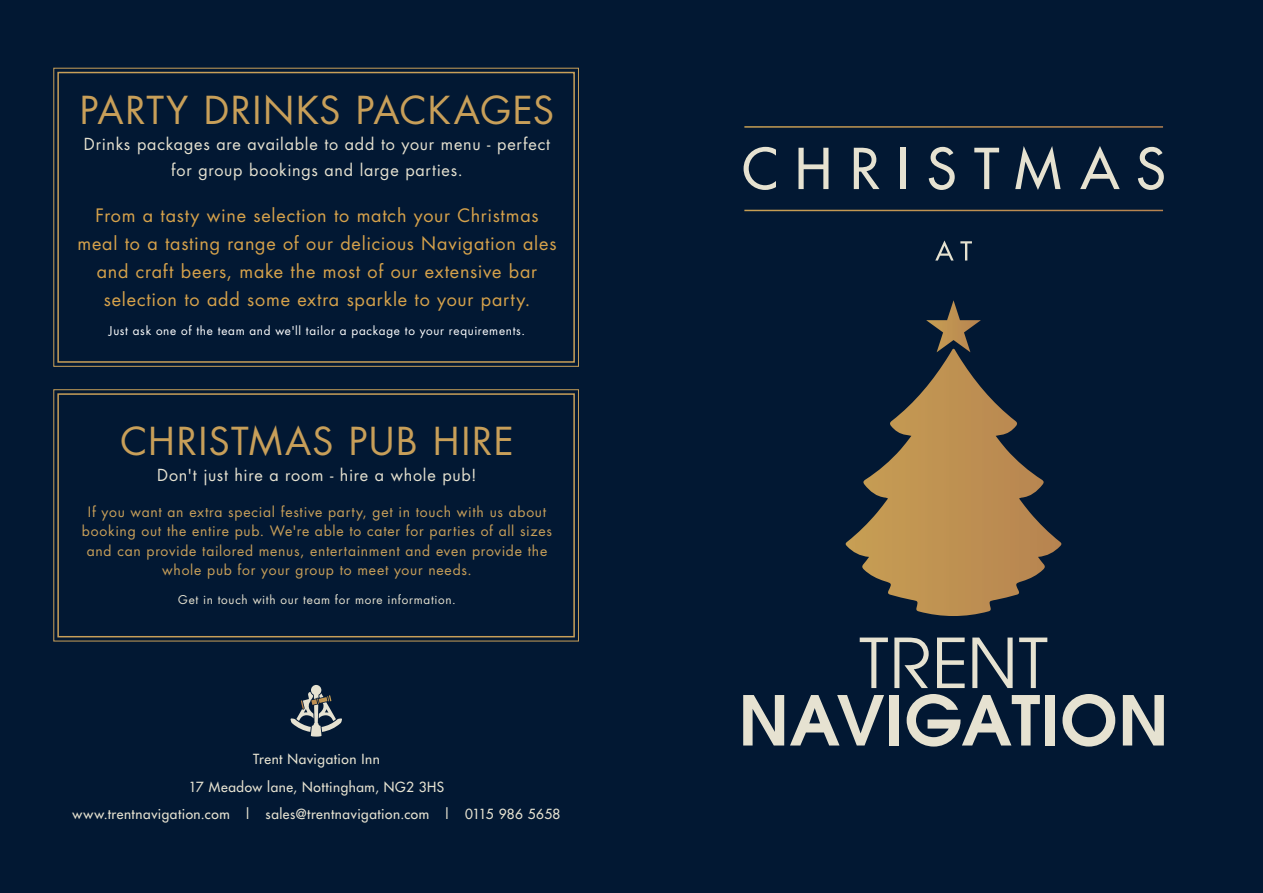
<style>
.page{position:relative;width:1263px;height:893px;background:#021833}
.page>*{position:absolute;margin:0;border:0;box-sizing:border-box;transform-origin:0 0}
.t1{font:37.5px "Futura";letter-spacing:.035em;color:#c89f59}
.t2{font:18px/27.9px "Futura";letter-spacing:.04em;color:#d6a24b;text-align:center}
.t3{font:16.2px/26.1px "Futura";letter-spacing:.045em;color:#e6e2d1;text-align:center}
.t4{font:13.95px/19px "Futura";letter-spacing:.055em;color:#c89f59;text-align:center}
.t5{font:13.65px/27.5px "Futura";letter-spacing:.04em;color:#e6e2d1;text-align:center}
.t6{font:11.7px "Futura";letter-spacing:.06em;color:#fff}
.t7{font:11.7px "Futura";letter-spacing:.06em;color:#e6e2d1}
</style>
<div class="page">
<svg style="left:845px;top:352px;width:217px;height:264px"></svg>
<svg style="left:743px;top:695px;width:41px;height:50px"></svg>
<svg style="left:790px;top:695px;width:94px;height:50px"></svg>
<div style="left:890px;top:695px;width:9px;height:50px;background:#e6e2d1"></div>
<svg style="left:907px;top:694px;width:133px;height:53px"></svg>
<div style="left:1046px;top:695px;width:9px;height:50px;background:#e6e2d1"></div>
<svg style="left:1062px;top:694px;width:53px;height:53px"></svg>
<svg style="left:1123px;top:695px;width:41px;height:50px"></svg>
<svg style="left:860px;top:638px;width:28px;height:50px"></svg>
<svg style="left:894px;top:638px;width:35px;height:50px"></svg>
<svg style="left:937px;top:638px;width:28px;height:50px"></svg>
<svg style="left:972px;top:638px;width:41px;height:50px"></svg>
<svg style="left:1019px;top:638px;width:28px;height:50px"></svg>
<svg style="left:926px;top:300px;width:55px;height:52px"></svg>
<svg style="left:743px;top:147px;width:33px;height:43px"></svg>
<svg style="left:798px;top:148px;width:30px;height:41px"></svg>
<svg style="left:854px;top:148px;width:25px;height:41px"></svg>
<div style="left:901px;top:148px;width:5px;height:41px;background:#e6e2d1"></div>
<svg style="left:929px;top:147px;width:26px;height:43px"></svg>
<svg style="left:974px;top:148px;width:25px;height:41px"></svg>
<svg style="left:1015px;top:146px;width:45px;height:44px"></svg>
<svg style="left:1080px;top:146px;width:40px;height:43px"></svg>
<svg style="left:1138px;top:147px;width:26px;height:43px"></svg>
<svg style="left:935px;top:240px;width:19px;height:21px"></svg>
<svg style="left:960px;top:241px;width:12px;height:20px"></svg>
<hr style="left:744px;top:210px;width:419px;height:1px;background:#fff">
<hr style="left:744px;top:126px;width:419px;height:2px;background:#fff">
<svg style="left:290px;top:685px;width:52px;height:52px"></svg>
<div style="left:53px;top:68px;width:526px;height:299px;border:1px solid #c89f59"></div>
<div style="left:57px;top:72px;width:518px;height:291px;border:2px solid #c89f59"></div>
<div style="left:53px;top:389px;width:526px;height:252px;border:1px solid #c89f59"></div>
<div style="left:57px;top:393px;width:518px;height:244px;border:2px solid #c89f59"></div>
<h1 class="t1" style="left:80px;top:85px;width:476px">PARTY DRINKS PACKAGES</h1>
<p class="t3" style="left:84px;top:131px;width:468px">Drinks packages are available to add to your menu - perfect for group bookings and large parties.</p>
<p class="t2" style="left:77px;top:201px;width:481px">From a tasty wine selection to match your Christmas meal to a tasting range of our delicious Navigation ales and craft beers, make the most of our extensive bar selection to add some extra sparkle to your party.</p>
<p class="t6" style="left:109px;top:322px;width:418px">Just ask one of the team and we'll tailor a package to your requirements.</p>
<h1 class="t1" style="left:120px;top:415px;width:395px">CHRISTMAS PUB HIRE</h1>
<p class="t3" style="left:157px;top:462px;width:321px">Don't just hire a room - hire a whole pub!</p>
<p class="t4" style="left:82px;top:502px;width:472px">If you want an extra special festive party, get in touch with us about booking out the entire pub. We're able to cater for parties of all sizes and can provide tailored menus, entertainment and even provide the whole pub for your group to meet your needs.</p>
<p class="t7" style="left:178px;top:592px;width:279px">Get in touch with our team for more information.</p>
<p class="t5" style="left:73px;top:746px;width:489px">Trent Navigation Inn<br>17 Meadow lane, Nottingham, NG2 3HS<br>www.trentnavigation.com | sales@trentnavigation.com | 0115 986 5658</p>
</div>
